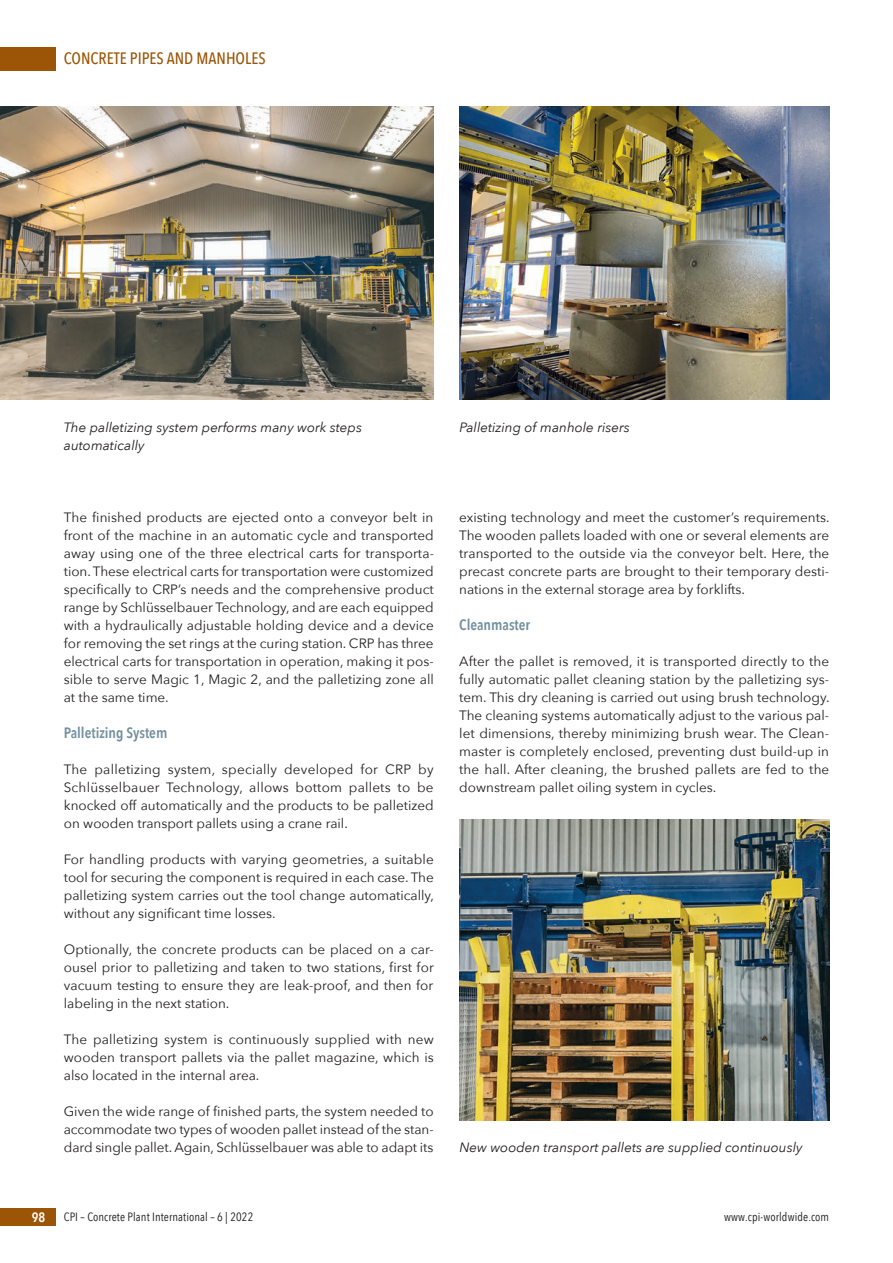
<style>
.page{position:relative;width:893px;height:1263px;background:#fff}
.page>*{position:absolute;margin:0;border:0;box-sizing:border-box;transform-origin:0 0}
.t1{font:500 16.5px "Avenir Next Condensed";color:#9c5506}
.t2{font:600 15px "Avenir Next Condensed";color:#73909f}
.t3{font:13.5px/18px "Avenir Next";color:#231f20;text-align:justify}
.t4{font:italic 13.5px/18px "Avenir Next";color:#231f20}
.t5{font:600 13.5px "Avenir Next Condensed";color:#fff}
.t6{font:12px "Avenir Next Condensed";letter-spacing:.01em;color:#231f20}
</style>
<div class="page">
<div style="left:0;top:47px;width:55px;height:23px;background:#9c5506"></div>
<div style="left:0;top:1208px;width:55px;height:18px;background:#9c5506"></div>
<img style="left:0;top:106px;width:434px;height:293px">
<img style="left:459px;top:106px;width:370px;height:293px">
<img style="left:459px;top:819px;width:370px;height:302px">
<p class="t1" style="left:64px;top:49px;width:203px">CONCRETE PIPES AND MANHOLES</p>
<p class="t4" style="left:64px;top:418px;width:300px">The palletizing system performs many work steps automatically</p>
<p class="t3" style="left:64px;top:508px;width:372px">The finished products are ejected onto a conveyor belt in front of the machine in an automatic cycle and transported away using one of the three electrical carts for transporta&shy;tion. These electrical carts for transportation were customized specifically to CRP’s needs and the comprehensive product range by Schlüsselbauer Technology, and are each equipped with a hydraulically adjustable holding device and a device for removing the set rings at the curing station. CRP has three electrical carts for transportation in operation, making it pos&shy;sible to serve Magic 1, Magic 2, and the palletizing zone all at the same time.</p>
<p class="t2" style="left:64px;top:720px;width:105px">Palletizing System</p>
<p class="t3" style="left:64px;top:760px;width:371px">The palletizing system, specially developed for CRP by Schlüsselbauer Technology, allows bottom pallets to be knocked off automatically and the products to be palletized on wooden transport pallets using a crane rail.</p>
<p class="t3" style="left:64px;top:850px;width:372px">For handling products with varying geometries, a suitable tool for securing the component is required in each case. The palletizing system carries out the tool change automatically, without any significant time losses.</p>
<p class="t3" style="left:64px;top:940px;width:372px">Optionally, the concrete products can be placed on a car&shy;ousel prior to palletizing and taken to two stations, first for vacuum testing to ensure they are leak-proof, and then for labeling in the next station.</p>
<p class="t3" style="left:64px;top:1030px;width:372px">The palletizing system is continuously supplied with new wooden transport pallets via the pallet magazine, which is also located in the internal area.</p>
<p class="t3" style="left:64px;top:1102px;width:371px">Given the wide range of finished parts, the system needed to accommodate two types of wooden pallet instead of the stan&shy;dard single pallet. Again, Schlüsselbauer was able to adapt its</p>
<p class="t4" style="left:459px;top:418px;width:172px">Palletizing of manhole risers</p>
<p class="t3" style="left:459px;top:508px;width:372px">existing technology and meet the customer’s requirements.<br>The wooden pallets loaded with one or several elements are transported to the outside via the conveyor belt. Here, the precast concrete parts are brought to their temporary desti&shy;nations in the external storage area by forklifts.</p>
<p class="t2" style="left:459px;top:612px;width:72px">Cleanmaster</p>
<p class="t3" style="left:459px;top:652px;width:372px">After the pallet is removed, it is transported directly to the fully automatic pallet cleaning station by the palletizing sys&shy;tem. This dry cleaning is carried out using brush technology.<br>The cleaning systems automatically adjust to the various pal&shy;let dimensions, thereby minimizing brush wear. The Clean&shy;master is completely enclosed, preventing dust build-up in the hall. After cleaning, the brushed pallets are fed to the downstream pallet oiling system in cycles.</p>
<p class="t4" style="left:459px;top:1138px;width:345px">New wooden transport pallets are supplied continuously</p>
<p class="t5" style="left:32px;top:1206px;width:15px">98</p>
<p class="t6" style="left:64px;top:1207px;width:191px">CPI – Concrete Plant International – 6 | 2022</p>
<p class="t6" style="left:724px;top:1207px;width:107px">www.cpi-worldwide.com</p>
</div>
